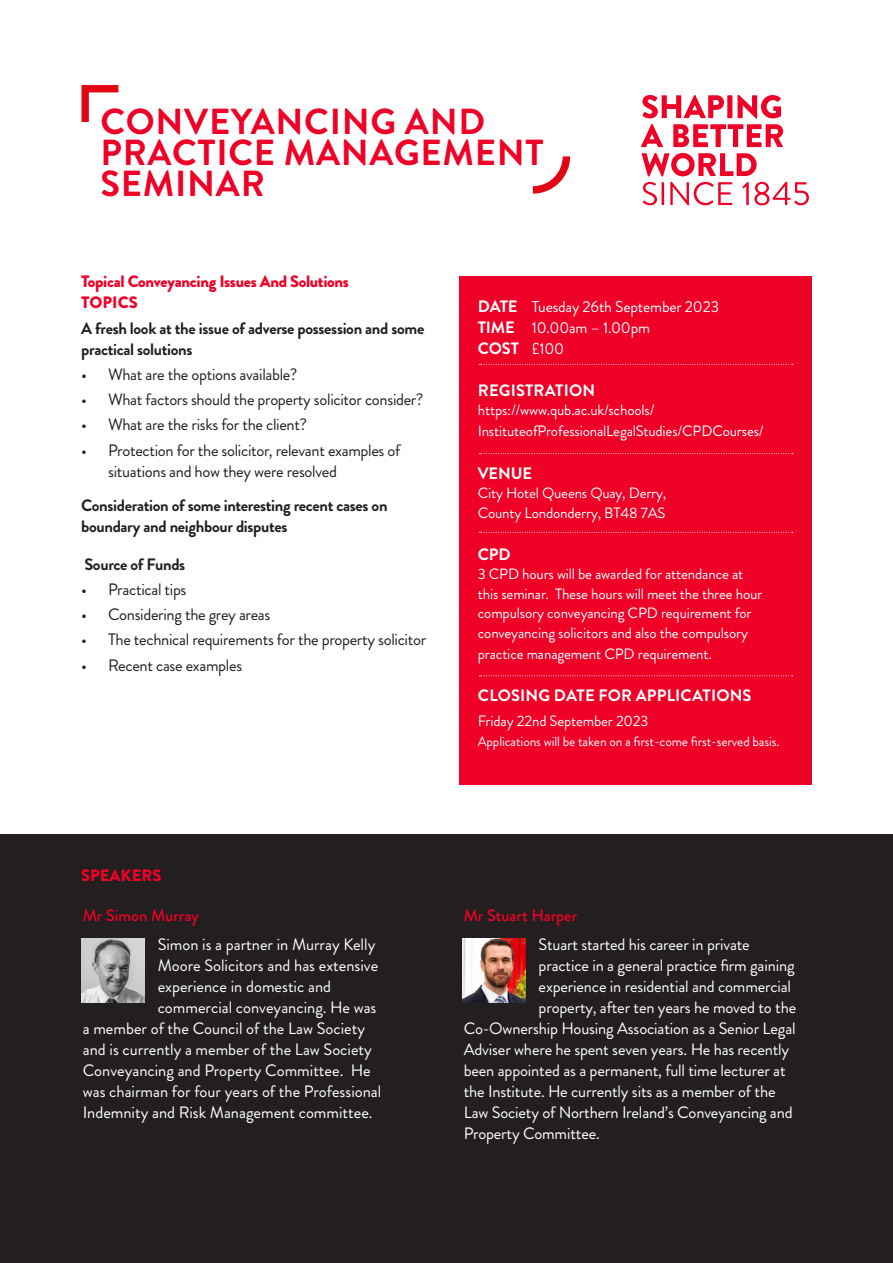
<style>
.page{position:relative;width:893px;height:1263px;background:#fff}
.page>*{position:absolute;margin:0;border:0;box-sizing:border-box;transform-origin:0 0}
.t1{font:700 36.15px/31px "Brandon Grotesque";letter-spacing:.02em;color:#ef0027}
.t2{font:16.5px "Brandon Grotesque";letter-spacing:-.01em;color:#fff}
.t3{font:16.5px/21px "Brandon Grotesque";letter-spacing:-.02em;color:#231f20}
.t4{font:700 16.5px/21px "Brandon Grotesque";letter-spacing:-.02em;color:#231f20}
.t5{font:700 16.5px "Brandon Grotesque";letter-spacing:.01em;color:#fff}
.t6{font:900 16.5px/21px "Brandon Grotesque";letter-spacing:-.02em;color:#ef0027}
.t7{font:500 16.5px "Brandon Grotesque";color:#ef0027}
.t8{font:900 16.5px "Brandon Grotesque";color:#ef0027}
.t9{font:15.75px "Brandon Grotesque";letter-spacing:-.01em;color:#fff}
.t10{font:15px/19.5px "Brandon Grotesque";letter-spacing:-.01em;color:#fff}
.t11{font:13.5px "Brandon Grotesque";letter-spacing:-.01em;color:#fff}
.s1{font-weight:700;font-size:16.5px}
.s2{font-weight:400;font-size:15.75px}
</style>
<div class="page">
<div style="left:0;top:835px;width:893px;height:428px;background:#231f20"></div>
<div style="left:459px;top:276px;width:352px;height:508px;background:#ef0027"></div>
<svg style="left:479px;top:364px;width:314px;height:1px"></svg>
<svg style="left:479px;top:453px;width:314px;height:1px"></svg>
<svg style="left:479px;top:532px;width:314px;height:1px"></svg>
<svg style="left:479px;top:675px;width:314px;height:1px"></svg>
<svg style="left:533px;top:156px;width:37px;height:38px"></svg>
<svg style="left:81px;top:85px;width:37px;height:37px"></svg>
<svg style="left:642px;top:95px;width:82px;height:23px"></svg>
<div style="left:727px;top:95px;width:5px;height:23px;background:#ef0027"></div>
<svg style="left:737px;top:95px;width:44px;height:23px"></svg>
<svg style="left:641px;top:124px;width:22px;height:23px"></svg>
<svg style="left:673px;top:124px;width:110px;height:23px"></svg>
<svg style="left:642px;top:153px;width:115px;height:23px"></svg>
<svg style="left:642px;top:182px;width:15px;height:23px"></svg>
<hr style="left:662px;top:182px;width:2px;height:23px;background:#ef0027">
<svg style="left:670px;top:182px;width:62px;height:23px"></svg>
<svg style="left:742px;top:182px;width:67px;height:23px"></svg>
<img style="left:81px;top:938px;width:64px;height:64px">
<img style="left:462px;top:938px;width:64px;height:64px">
<p class="t1" style="left:101px;top:106px;width:445px">CONVEYANCING AND<br>PRACTICE MANAGEMENT<br>SEMINAR</p>
<p class="t6" style="left:81px;top:271px;width:269px">Topical Conveyancing Issues And Solutions<br>TOPICS</p>
<p class="t4" style="left:81px;top:318px;width:345px">A fresh look at the issue of adverse possession and some practical solutions</p>
<p class="t3" style="left:81px;top:364px;width:218px">• What are the options available?</p>
<p class="t3" style="left:81px;top:389px;width:344px">• What factors should the property solicitor consider?</p>
<p class="t3" style="left:81px;top:414px;width:227px">• What are the risks for the client?</p>
<p class="t3" style="left:108px;top:440px;width:294px;text-indent:-27px">• Protection for the solicitor, relevant examples of situations and how they were resolved</p>
<p class="t4" style="left:81px;top:494px;width:308px">Consideration of some interesting recent cases on boundary and neighbour disputes</p>
<p class="t4" style="left:84px;top:554px;width:102px">Source of Funds</p>
<p class="t3" style="left:81px;top:579px;width:107px">• Practical tips</p>
<p class="t3" style="left:81px;top:604px;width:191px">• Considering the grey areas</p>
<p class="t3" style="left:81px;top:629px;width:347px">• The technical requirements for the property solicitor</p>
<p class="t3" style="left:81px;top:655px;width:163px">• Recent case examples</p>
<p class="t9" style="left:478px;top:295px;width:243px"><span class="s1">DATE</span> Tuesday 26th September 2023</p>
<p class="t9" style="left:478px;top:316px;width:174px"><span class="s1">TIME</span> 10.00am – 1.00pm</p>
<p class="t5" style="left:478px;top:336px;width:88px">COST <span class="s2">£100</span></p>
<p class="t5" style="left:478px;top:379px;width:119px">REGISTRATION</p>
<p class="t10" style="left:478px;top:400px;width:287px;line-height:21px">https://www.qub.ac.uk/schools/<br>InstituteofProfessionalLegalStudies/CPDCourses/</p>
<p class="t5" style="left:478px;top:461px;width:56px">VENUE</p>
<p class="t10" style="left:478px;top:483px;width:190px">City Hotel Queens Quay, Derry,<br>County Londonderry, BT48 7AS</p>
<p class="t5" style="left:478px;top:543px;width:34px">CPD</p>
<p class="t10" style="left:478px;top:565px;width:286px">3 CPD hours will be awarded for attendance at this seminar. These hours will meet the three hour compulsory conveyancing CPD requirement for conveyancing solicitors and also the compulsory</p>
<p class="t10" style="left:478px;top:644px;width:235px">practice management CPD requirement.</p>
<p class="t5" style="left:478px;top:684px;width:275px">CLOSING DATE FOR APPLICATIONS</p>
<p class="t10" style="left:478px;top:712px;width:172px">Friday 22nd September 2023</p>
<p class="t11" style="left:478px;top:732px;width:303px">Applications will be taken on a first-come first-served basis.</p>
<p class="t8" style="left:81px;top:864px;width:82px">SPEAKERS</p>
<p class="t7" style="left:83px;top:904px;width:118px">Mr Simon Murray</p>
<p class="t2" style="left:158px;top:933px;width:219px">Simon is a partner in Murray Kelly</p>
<p class="t2" style="left:158px;top:954px;width:222px">Moore Solicitors and has extensive</p>
<p class="t2" style="left:158px;top:975px;width:175px">experience in domestic and</p>
<p class="t2" style="left:158px;top:996px;width:220px">commercial conveyancing. He was</p>
<p class="t2" style="left:83px;top:1017px;width:284px">a member of the Council of the Law Society</p>
<p class="t2" style="left:83px;top:1038px;width:291px">and is currently a member of the Law Society</p>
<p class="t2" style="left:83px;top:1059px;width:289px">Conveyancing and Property Committee. He</p>
<p class="t2" style="left:83px;top:1080px;width:300px">was chairman for four years of the Professional</p>
<p class="t2" style="left:83px;top:1101px;width:291px">Indemnity and Risk Management committee.</p>
<p class="t7" style="left:464px;top:904px;width:115px">Mr Stuart Harper</p>
<p class="t2" style="left:539px;top:933px;width:213px">Stuart started his career in private</p>
<p class="t2" style="left:539px;top:954px;width:257px">practice in a general practice firm gaining</p>
<p class="t2" style="left:539px;top:975px;width:254px">experience in residential and commercial</p>
<p class="t2" style="left:539px;top:996px;width:259px">property, after ten years he moved to the</p>
<p class="t2" style="left:464px;top:1017px;width:333px">Co-Ownership Housing Association as a Senior Legal</p>
<p class="t2" style="left:464px;top:1038px;width:327px">Adviser where he spent seven years. He has recently</p>
<p class="t2" style="left:464px;top:1059px;width:323px">been appointed as a permanent, full time lecturer at</p>
<p class="t2" style="left:464px;top:1080px;width:313px">the Institute. He currently sits as a member of the</p>
<p class="t2" style="left:464px;top:1101px;width:330px">Law Society of Northern Ireland’s Conveyancing and</p>
<p class="t2" style="left:464px;top:1122px;width:138px">Property Committee.</p>
</div>
